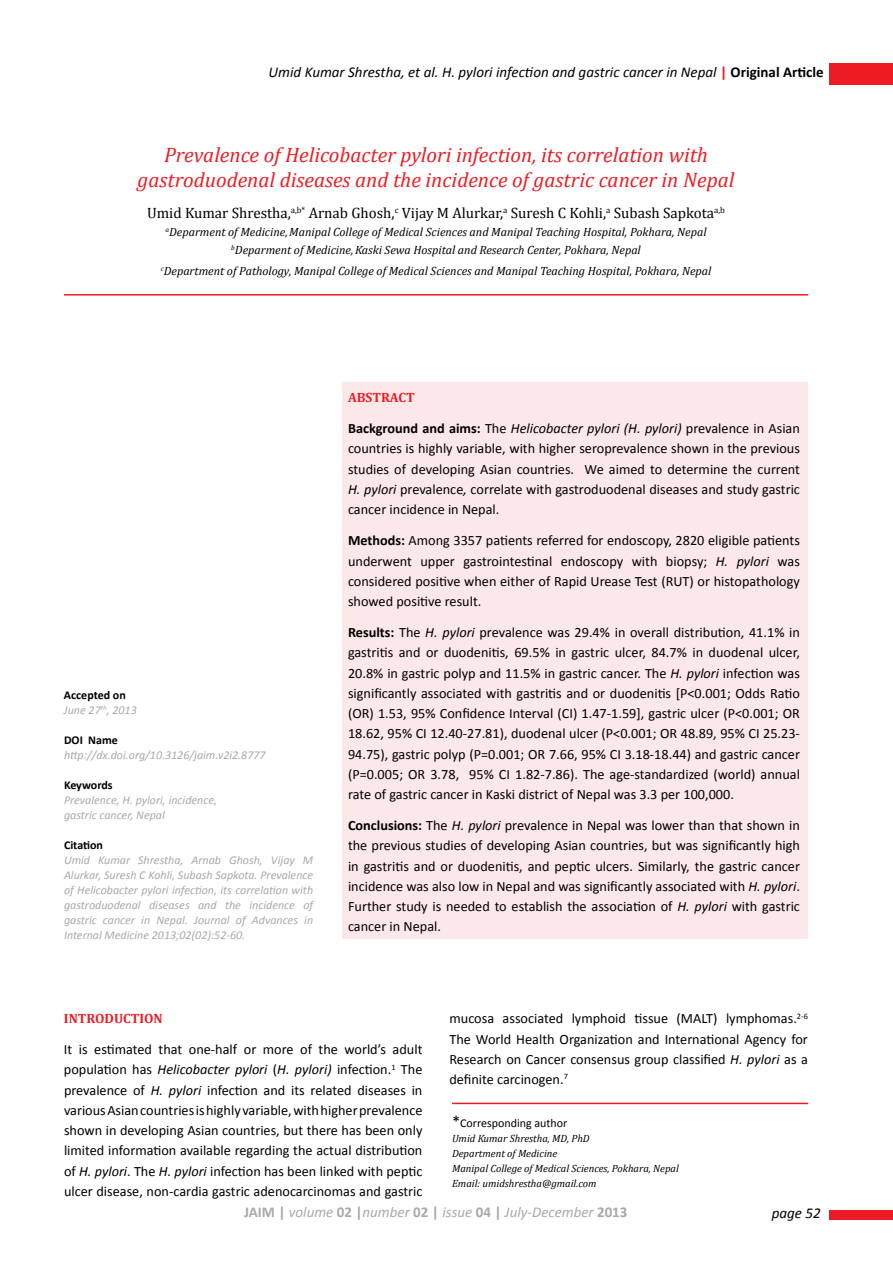
<style>
.page{position:relative;width:893px;height:1263px;background:#fff}
.page>*{position:absolute;margin:0;border:0;box-sizing:border-box;transform-origin:0 0}
.t1{font:italic 21px/25.2px "Cambria";color:#ed1c24;text-align:center}
.t2{font:italic 15px "Calibri";color:#000}
.t3{font:15px "Cambria";color:#000}
.t4{font:italic 15px "Calibri";color:#a7a9ac}
.t5{font:14.25px/20.2px "Calibri";color:#000;text-align:justify}
.t6{font:700 13.5px "Cambria";color:#ed1c24}
.t7{font:italic 12px/15px "Calibri";color:#a7a9ac}
.t8{font:italic 12px/18px "Cambria";color:#000;text-align:center}
.t9{font:700 12px "Calibri";color:#000}
.t10{font:12px "Calibri";color:#000}
.t11{font:italic 10.5px/15px "Cambria";color:#000}
.s1{font-weight:700;font-style:normal;color:#ed1c24}
.s2{font-weight:700;font-style:normal}
.s3{font-weight:700;font-style:normal;color:#000}
.s4{font-weight:700}
.s5{font-style:italic}
.s6{font-size:16.5px}
</style>
<div class="page">
<div style="left:829px;top:64px;width:64px;height:21px;background:#ed1c24"></div>
<div style="left:829px;top:1210px;width:64px;height:10px;background:#ed1c24"></div>
<hr style="left:452px;top:1103px;width:356px;height:1px;background:#ed1c24">
<hr style="left:64px;top:294px;width:744px;height:2px;background:#ed1c24">
<div style="left:342px;top:382px;width:466px;height:557px;background:#fde8e9"></div>
<p class="t2" style="left:269px;top:62px;width:557px">Umid Kumar Shrestha, et al. H. pylori infection and gastric cancer in Nepal <span class="s1">|</span> <span class="s2">Original Article</span></p>
<h1 class="t1" style="left:138px;top:142px;width:598px">Prevalence of Helicobacter pylori infection, its correlation with gastroduodenal diseases and the incidence of gastric cancer in Nepal</h1>
<p class="t3" style="left:147px;top:204px;width:579px">Umid Kumar Shrestha,<sup>a,b*</sup> Arnab Ghosh,<sup>c</sup> Vijay M Alurkar,<sup>a</sup> Suresh C Kohli,<sup>a</sup> Subash Sapkota<sup>a,b</sup></p>
<p class="t8" style="left:165px;top:223px;width:543px"><sup>a</sup>Deparment of Medicine,Manipal College of Medical Sciences and Manipal Teaching Hospital, Pokhara, Nepal <sup>b</sup>Deparment of Medicine,Kaski Sewa Hospital and Research Center, Pokhara, Nepal</p>
<p class="t8" style="left:161px;top:261px;width:552px"><sup>c</sup>Department of Pathology, Manipal College of Medical Sciences and Manipal Teaching Hospital, Pokhara, Nepal</p>
<p class="t7" style="left:64px;top:687px;width:74px"><span class="s3">Accepted on<br></span>June 27<sup>th</sup>, 2013</p>
<p class="t9" style="left:64px;top:732px;width:55px">DOI Name</p>
<p class="t7" style="left:64px;top:747px;width:203px">http://dx.doi.org/10.3126/jaim.v2i2.8777</p>
<p class="t9" style="left:64px;top:777px;width:50px">Keywords</p>
<p class="t7" style="left:64px;top:792px;width:155px">Prevalence, H. pylori, incidence, gastric cancer, Nepal</p>
<p class="t9" style="left:64px;top:837px;width:41px">Citation</p>
<p class="t7" style="left:64px;top:852px;width:251px;text-align:justify">Umid Kumar Shrestha, Arnab Ghosh, Vijay M Alurkar, Suresh C Kohli, Subash Sapkota. Prevalence of Helicobacter pylori infection, its correlation with gastroduodenal diseases and the incidence of gastric cancer in Nepal. Journal of Advances in Internal Medicine 2013;02(02):52-60.</p>
<p class="t6" style="left:348px;top:388px;width:18px">ABSTR</p>
<p class="t6" style="left:390px;top:388px;width:18px">ACT</p>
<p class="t5" style="left:348px;top:418px;width:453px"><span class="s4">Background and aims:</span> The <span class="s5">Helicobacter pylori (H. pylori)</span> prevalence in Asian countries is highly variable, with higher seroprevalence shown in the previous studies of developing Asian countries. We aimed to determine the current <span class="s5">H. pylori</span> prevalence<span class="s5">,</span> correlate with gastroduodenal diseases and study gastric cancer incidence in Nepal.</p>
<p class="t5" style="left:348px;top:530px;width:453px"><span class="s4">Methods:</span> Among 3357 patients referred for endoscopy, 2820 eligible patients underwent upper gastrointestinal endoscopy with biopsy; <span class="s5">H. pylori</span> was considered positive when either of Rapid Urease Test (RUT) or histopathology showed positive result.</p>
<p class="t5" style="left:348px;top:622px;width:453px"><span class="s4">Results:</span> The <span class="s5">H. pylori</span> prevalence was 29.4% in overall distribution, 41.1% in gastritis and or duodenitis, 69.5% in gastric ulcer, 84.7% in duodenal ulcer, 20.8% in gastric polyp and 11.5% in gastric cancer. The <span class="s5">H. pylori</span> infection was significantly associated with gastritis and or duodenitis [P&lt;0.001; Odds Ratio (OR) 1.53, 95% Confidence Interval (CI) 1.47-1.59], gastric ulcer (P&lt;0.001; OR 18.62, 95% CI 12.40-27.81), duodenal ulcer (P&lt;0.001; OR 48.89, 95% CI 25.23- 94.75), gastric polyp (P=0.001; OR 7.66, 95% CI 3.18-18.44) and gastric cancer (P=0.005; OR 3.78, 95% CI 1.82-7.86). The age-standardized (world) annual rate of gastric cancer in Kaski district of Nepal was 3.3 per 100,000.</p>
<p class="t5" style="left:348px;top:815px;width:453px"><span class="s4">Conclusions:</span> The <span class="s5">H. pylori</span> prevalence in Nepal was lower than that shown in the previous studies of developing Asian countries, but was significantly high in gastritis and or duodenitis, and peptic ulcers. Similarly, the gastric cancer incidence was also low in Nepal and was significantly associated with <span class="s5">H. pylori</span>.<br>Further study is needed to establish the association of <span class="s5">H. pylori</span> with gastric cancer in Nepal.</p>
<p class="t6" style="left:64px;top:1009px;width:15px">INTRODUCT</p>
<p class="t6" style="left:140px;top:1009px;width:15px">ION</p>
<p class="t5" style="left:64px;top:1039px;width:360px">It is estimated that one-half or more of the world’s adult population has <span class="s5">Helicobacter pylori</span> (<span class="s5">H. pylori)</span> infection.<sup>1</sup> The prevalence of <span class="s5">H. pylori</span> infection and its related diseases in various Asian countries is highly variable, with higher prevalence shown in developing Asian countries, but there has been only limited information available regarding the actual distribution of <span class="s5">H. pylori</span>. The <span class="s5">H. pylori</span> infection has been linked with peptic ulcer disease, non-cardia gastric adenocarcinomas and gastric</p>
<p class="t5" style="left:449px;top:1008px;width:360px">mucosa associated lymphoid tissue (MALT) lymphomas.<sup>2-6<br></sup>The World Health Organization and International Agency for Research on Cancer consensus group classified <span class="s5">H. pylori</span> as a definite carcinogen.<sup>7</sup></p>
<p class="t10" style="left:452px;top:1115px;width:117px"><span class="s6">*</span>Corresponding author</p>
<p class="t11" style="left:452px;top:1130px;width:228px">Umid Kumar Shrestha, MD, PhD<br>Department of Medicine<br>Manipal College of Medical Sciences, Pokhara, Nepal Email: umidshrestha@gmail.com</p>
<p class="t4" style="left:244px;top:1201px;width:385px"><span class="s2">JAIM |</span> volume <span class="s2">02 |</span>number <span class="s2">02 |</span> issue <span class="s2">04 |</span> July-December <span class="s2">2013</span></p>
<p class="t2" style="left:772px;top:1203px;width:50px">page 52</p>
</div>
